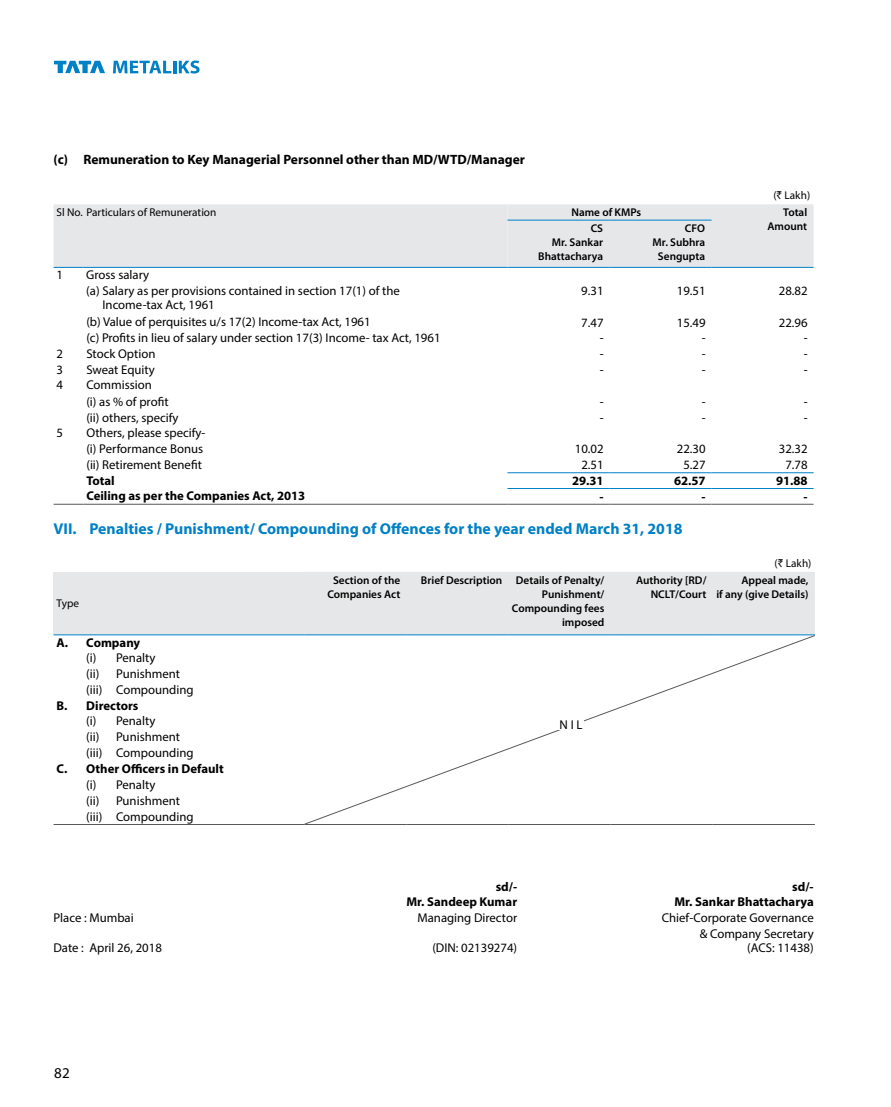
<style>
.page{position:relative;width:891px;height:1107px;background:#fff}
.page>*{position:absolute;margin:0;border:0;box-sizing:border-box;transform-origin:0 0}
.t1{font:700 15.75px "Myriad Pro";color:#0080c6}
.t2{font:15px "Myriad Pro";color:#000}
.t3{font:700 13.5px "Myriad Pro";color:#000}
.t4{font:12.75px/15.8px "Myriad Pro";color:#000}
.t5{font:700 12.75px "Myriad Pro";color:#000}
.t6{font:600 11.25px/14.2px "Myriad Pro";color:#000;text-align:right}
.t7{font:11.25px "Myriad Pro";color:#000}
.s1{font-family:"Rupee"}
</style>
<div class="page">
<svg style="left:54px;top:61px;width:51px;height:12px"></svg>
<svg style="left:113px;top:61px;width:87px;height:13px"></svg>
<hr style="left:83px;top:504px;width:424px;height:1px;background:#58595b">
<hr style="left:507px;top:488px;width:103px;height:1px;background:#0080c6">
<hr style="left:610px;top:488px;width:102px;height:1px;background:#0080c6">
<hr style="left:712px;top:488px;width:102px;height:1px;background:#0080c6">
<hr style="left:507px;top:504px;width:103px;height:1px;background:#58595b">
<hr style="left:610px;top:504px;width:102px;height:1px;background:#58595b">
<hr style="left:712px;top:504px;width:102px;height:1px;background:#58595b">
<div style="left:54px;top:204px;width:760px;height:64px;background:#e6e7e8"></div>
<hr style="left:83px;top:267px;width:424px;height:1px;background:#0080c6">
<hr style="left:507px;top:267px;width:103px;height:1px;background:#0080c6">
<hr style="left:610px;top:267px;width:102px;height:1px;background:#0080c6">
<hr style="left:507px;top:472px;width:103px;height:1px;background:#0080c6">
<hr style="left:610px;top:472px;width:102px;height:1px;background:#0080c6">
<hr style="left:712px;top:472px;width:102px;height:1px;background:#0080c6">
<svg style="left:54px;top:504px;width:29px;height:1px"></svg>
<div style="left:54px;top:572px;width:251px;height:63px;background:#e6e7e8"></div>
<div style="left:305px;top:572px;width:510px;height:62px;background:#e6e7e8"></div>
<hr style="left:54px;top:824px;width:251px;height:1px;background:#58595b">
<hr style="left:54px;top:634px;width:251px;height:1px;background:#0080c6">
<hr style="left:305px;top:634px;width:102px;height:1px;background:#0080c6">
<hr style="left:407px;top:634px;width:102px;height:1px;background:#0080c6">
<hr style="left:509px;top:634px;width:102px;height:1px;background:#0080c6">
<hr style="left:611px;top:634px;width:102px;height:1px;background:#0080c6">
<hr style="left:713px;top:634px;width:102px;height:1px;background:#0080c6">
<svg style="left:304px;top:635px;width:511px;height:190px"></svg>
<div style="left:558px;top:720px;width:26px;height:10px;background:#fff"></div>
<p class="t3" style="left:54px;top:151px;width:473px">(c) Remuneration to Key Managerial Personnel other than MD/WTD/Manager</p>
<p class="t7" style="left:773px;top:189px;width:38px">(<span class="s1">`</span> Lakh)</p>
<p class="t7" style="left:57px;top:205px;width:161px">Sl No. Particulars of Remuneration</p>
<p class="t6" style="left:571px;top:205px;width:71px">Name of KMPs</p>
<p class="t6" style="left:783px;top:205px;width:25px">Total</p>
<p class="t6" style="left:591px;top:221px;width:14px">CS</p>
<p class="t6" style="left:768px;top:219px;width:41px">Amount</p>
<p class="t6" style="left:538px;top:235px;width:66px">Mr. Sankar<br>Bhattacharya</p>
<p class="t6" style="left:653px;top:221px;width:54px">CFO<br>Mr. Subhra<br>Sengupta</p>
<p class="t4" style="left:57px;top:267px;width:8px">1</p>
<p class="t4" style="left:86px;top:267px;width:315px">Gross salary<br>(a) Salary as per provisions contained in section 17(1) of the</p>
<p class="t4" style="left:102px;top:297px;width:114px">Income-tax Act, 1961</p>
<p class="t4" style="left:581px;top:283px;width:24px">9.31</p>
<p class="t4" style="left:677px;top:283px;width:30px">19.51</p>
<p class="t4" style="left:779px;top:283px;width:30px">28.82</p>
<p class="t4" style="left:86px;top:314px;width:286px">(b) Value of perquisites u/s 17(2) Income-tax Act, 1961</p>
<p class="t4" style="left:581px;top:314px;width:24px">7.47</p>
<p class="t4" style="left:677px;top:314px;width:30px">15.49</p>
<p class="t4" style="left:779px;top:314px;width:30px">22.96</p>
<p class="t4" style="left:86px;top:330px;width:356px">(c) Profits in lieu of salary under section 17(3) Income- tax Act, 1961</p>
<p class="t4" style="left:600px;top:330px;width:5px">-</p>
<p class="t4" style="left:702px;top:330px;width:5px">-</p>
<p class="t4" style="left:804px;top:330px;width:5px">-</p>
<p class="t4" style="left:57px;top:346px;width:8px">2</p>
<p class="t4" style="left:86px;top:346px;width:71px">Stock Option</p>
<p class="t4" style="left:600px;top:346px;width:5px">-</p>
<p class="t4" style="left:702px;top:346px;width:5px">-</p>
<p class="t4" style="left:804px;top:346px;width:5px">-</p>
<p class="t4" style="left:57px;top:361px;width:8px">3</p>
<p class="t4" style="left:86px;top:361px;width:70px">Sweat Equity</p>
<p class="t4" style="left:600px;top:362px;width:5px">-</p>
<p class="t4" style="left:702px;top:362px;width:5px">-</p>
<p class="t4" style="left:804px;top:362px;width:5px">-</p>
<p class="t4" style="left:57px;top:377px;width:8px">4</p>
<p class="t4" style="left:86px;top:377px;width:84px;line-height:16.4px">Commission<br>(i) as % of profit</p>
<p class="t4" style="left:600px;top:394px;width:5px">-</p>
<p class="t4" style="left:702px;top:394px;width:5px">-</p>
<p class="t4" style="left:804px;top:394px;width:5px">-</p>
<p class="t4" style="left:86px;top:409px;width:94px">(ii) others, specify</p>
<p class="t4" style="left:600px;top:409px;width:5px">-</p>
<p class="t4" style="left:702px;top:409px;width:5px">-</p>
<p class="t4" style="left:804px;top:409px;width:5px">-</p>
<p class="t4" style="left:57px;top:425px;width:8px">5</p>
<p class="t4" style="left:86px;top:425px;width:121px">Others, please specify-(i) Performance Bonus</p>
<p class="t4" style="left:575px;top:441px;width:30px">10.02</p>
<p class="t4" style="left:677px;top:441px;width:30px">22.30</p>
<p class="t4" style="left:779px;top:441px;width:30px">32.32</p>
<p class="t4" style="left:86px;top:457px;width:117px">(ii) Retirement Benefit</p>
<p class="t4" style="left:581px;top:457px;width:24px">2.51</p>
<p class="t4" style="left:683px;top:457px;width:24px">5.27</p>
<p class="t4" style="left:785px;top:457px;width:24px">7.78</p>
<p class="t5" style="left:86px;top:472px;width:30px">Total</p>
<p class="t5" style="left:572px;top:472px;width:33px">29.31</p>
<p class="t5" style="left:674px;top:472px;width:33px">62.57</p>
<p class="t5" style="left:776px;top:472px;width:33px">91.88</p>
<p class="t5" style="left:86px;top:488px;width:220px">Ceiling as per the Companies Act, 2013</p>
<p class="t5" style="left:600px;top:488px;width:6px">-</p>
<p class="t5" style="left:702px;top:488px;width:6px">-</p>
<p class="t5" style="left:804px;top:488px;width:6px">-</p>
<p class="t1" style="left:54px;top:519px;width:630px">VII. Penalties / Punishment/ Compounding of Offences for the year ended March 31, 2018</p>
<p class="t7" style="left:775px;top:556px;width:38px">(<span class="s1">`</span> Lakh)</p>
<p class="t7" style="left:57px;top:597px;width:24px">Type</p>
<p class="t6" style="left:327px;top:573px;width:74px;text-align:center">Section of the<br>Companies Act</p>
<p class="t6" style="left:421px;top:573px;width:185px">Brief Description Details of Penalty/<br>Punishment/<br>Compounding fees<br>imposed</p>
<p class="t6" style="left:636px;top:573px;width:72px">Authority [RD/<br>NCLT/Court</p>
<p class="t6" style="left:716px;top:573px;width:94px">Appeal made,<br>if any (give Details)</p>
<p class="t5" style="left:57px;top:634px;width:85px">A. Company</p>
<p class="t4" style="left:86px;top:650px;width:109px">(i) Penalty<br>(ii) Punishment (iii) Compounding</p>
<p class="t5" style="left:57px;top:697px;width:83px">B. Directors</p>
<p class="t4" style="left:86px;top:713px;width:109px">(i) Penalty<br>(ii) Punishment (iii) Compounding</p>
<p class="t5" style="left:57px;top:761px;width:169px">C. Other Officers in Default</p>
<p class="t4" style="left:86px;top:777px;width:109px">(i) Penalty<br>(ii) Punishment (iii) Compounding</p>
<p class="t4" style="left:560px;top:717px;width:24px">N I L</p>
<p class="t5" style="left:496px;top:878px;width:23px">sd/-</p>
<p class="t5" style="left:792px;top:878px;width:23px">sd/-</p>
<p class="t5" style="left:406px;top:894px;width:112px">Mr. Sandeep Kumar</p>
<p class="t5" style="left:674px;top:894px;width:141px">Mr. Sankar Bhattacharya</p>
<p class="t4" style="left:54px;top:910px;width:82px">Place : Mumbai</p>
<p class="t4" style="left:417px;top:910px;width:101px">Managing Director</p>
<p class="t4" style="left:662px;top:910px;width:153px;text-align:right">Chief-Corporate Governance &amp; Company Secretary</p>
<p class="t4" style="left:54px;top:939px;width:110px">Date : April 26, 2018</p>
<p class="t4" style="left:432px;top:939px;width:86px">(DIN: 02139274)</p>
<p class="t4" style="left:747px;top:939px;width:68px">(ACS: 11438)</p>
<p class="t2" style="left:54px;top:1063px;width:17px">82</p>
</div>
